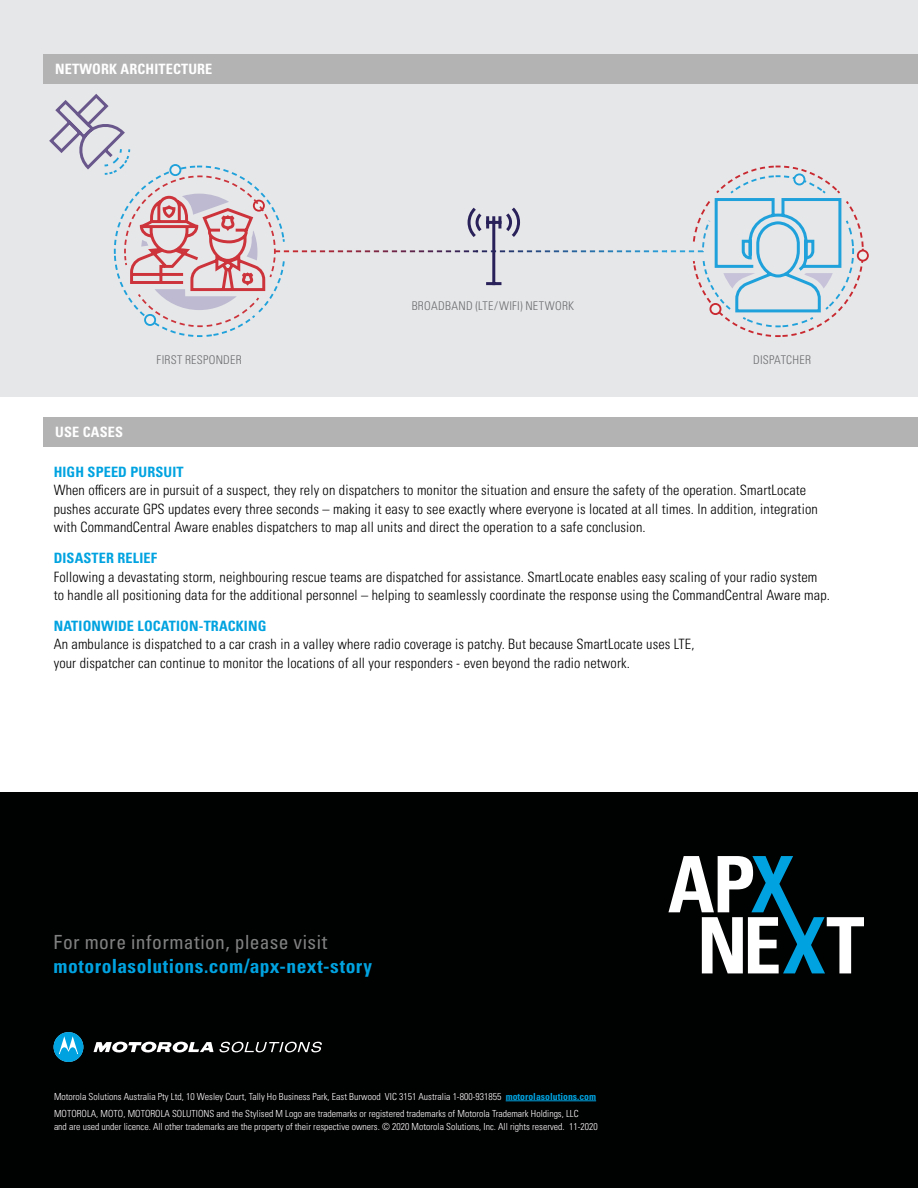
<style>
.page{position:relative;width:918px;height:1188px;background:#fff}
.page>*{position:absolute;margin:0;border:0;box-sizing:border-box;transform-origin:0 0}
.t1{font:700 condensed 19.5px "Univers LT Pro";letter-spacing:.02em;color:#00a3e0}
.t2{font:condensed 19.5px "Univers LT Pro";letter-spacing:.02em;color:#808080}
.t3{font:300 condensed 14.25px/18.3px "Univers LT Pro";letter-spacing:.01em;color:#000}
.t4{font:700 condensed 14.25px "Univers LT Pro";letter-spacing:.01em;color:#00a3e0}
.t5{font:700 condensed 14.25px "Univers LT Pro";letter-spacing:.01em;color:#fff}
.t6{font:300 condensed 12px "Univers LT Pro";letter-spacing:.02em;color:#6d6e71}
.t7{font:300 condensed 9.75px/16.8px "Univers LT Pro";color:#fff}
.s1{font-weight:700;color:#00a3e0}
</style>
<div class="page">
<div style="left:0;top:792px;width:918px;height:396px;background:#000101"></div>
<div style="left:43px;top:417px;width:875px;height:30px;background:#b3b3b3"></div>
<div style="left:0;top:0;width:918px;height:397px;background:#e6e7e8"></div>
<div style="left:43px;top:54px;width:875px;height:30px;background:#b3b3b3"></div>
<hr style="left:506px;top:1101px;width:90px;height:1px;background:#00a3e0">
<div style="left:857px;top:250px;width:12px;height:12px;border:2px solid #c92930;border-radius:50%"></div>
<svg style="left:49px;top:94px;width:816px;height:243px"></svg>
<svg style="left:94px;top:1042px;width:120px;height:11px"></svg>
<svg style="left:54px;top:1032px;width:29px;height:30px"></svg>
<svg style="left:220px;top:1042px;width:102px;height:10px"></svg>
<svg style="left:668px;top:856px;width:196px;height:117px"></svg>
<p class="t5" style="left:55px;top:60px;width:159px">NETWORK ARCHITECTURE</p>
<p class="t6" style="left:412px;top:297px;width:164px">BROADBAND (LTE/WIFI) NETWORK</p>
<p class="t5" style="left:55px;top:423px;width:69px">USE CASES</p>
<p class="t6" style="left:157px;top:351px;width:87px">FIRST RESPONDER</p>
<p class="t6" style="left:753px;top:351px;width:59px">DISPATCHER</p>
<p class="t4" style="left:54px;top:463px;width:131px">HIGH SPEED PURSUIT</p>
<p class="t3" style="left:54px;top:480px;width:766px">When officers are in pursuit of a suspect, they rely on dispatchers to monitor the situation and ensure the safety of the operation. SmartLocate pushes accurate GPS updates every three seconds – making it easy to see exactly where everyone is located at all times. In addition, integration with CommandCentral Aware enables dispatchers to map all units and direct the operation to a safe conclusion.</p>
<p class="t4" style="left:54px;top:549px;width:105px">DISASTER RELIEF</p>
<p class="t3" style="left:54px;top:567px;width:778px">Following a devastating storm, neighbouring rescue teams are dispatched for assistance. SmartLocate enables easy scaling of your radio system to handle all positioning data for the additional personnel – helping to seamlessly coordinate the response using the CommandCentral Aware map.</p>
<p class="t4" style="left:54px;top:617px;width:214px">NATIONWIDE LOCATION-TRACKING</p>
<p class="t3" style="left:54px;top:635px;width:642px">An ambulance is dispatched to a car crash in a valley where radio coverage is patchy. But because SmartLocate uses LTE, your dispatcher can continue to monitor the locations of all your responders - even beyond the radio network.</p>
<h1 class="t2" style="left:54px;top:930px;width:275px">For more information, please visit</h1>
<h1 class="t1" style="left:54px;top:955px;width:320px">motorolasolutions.com/apx-next-story</h1>
<p class="t7" style="left:54px;top:1087px;width:544px">Motorola Solutions Australia Pty Ltd, 10 Wesley Court, Tally Ho Business Park, East Burwood VIC 3151 Australia 1-800-931855 <span class="s1">motorolasolutions.com<br></span>MOTOROLA, MOTO, MOTOROLA SOLUTIONS and the Stylised M Logo are trademarks or registered trademarks of Motorola Trademark Holdings, LLC</p>
<p class="t7" style="left:54px;top:1118px;width:545px">and are used under licence. All other trademarks are the property of their respective owners. © 2020 Motorola Solutions, Inc. All rights reserved. 11-2020</p>
</div>
